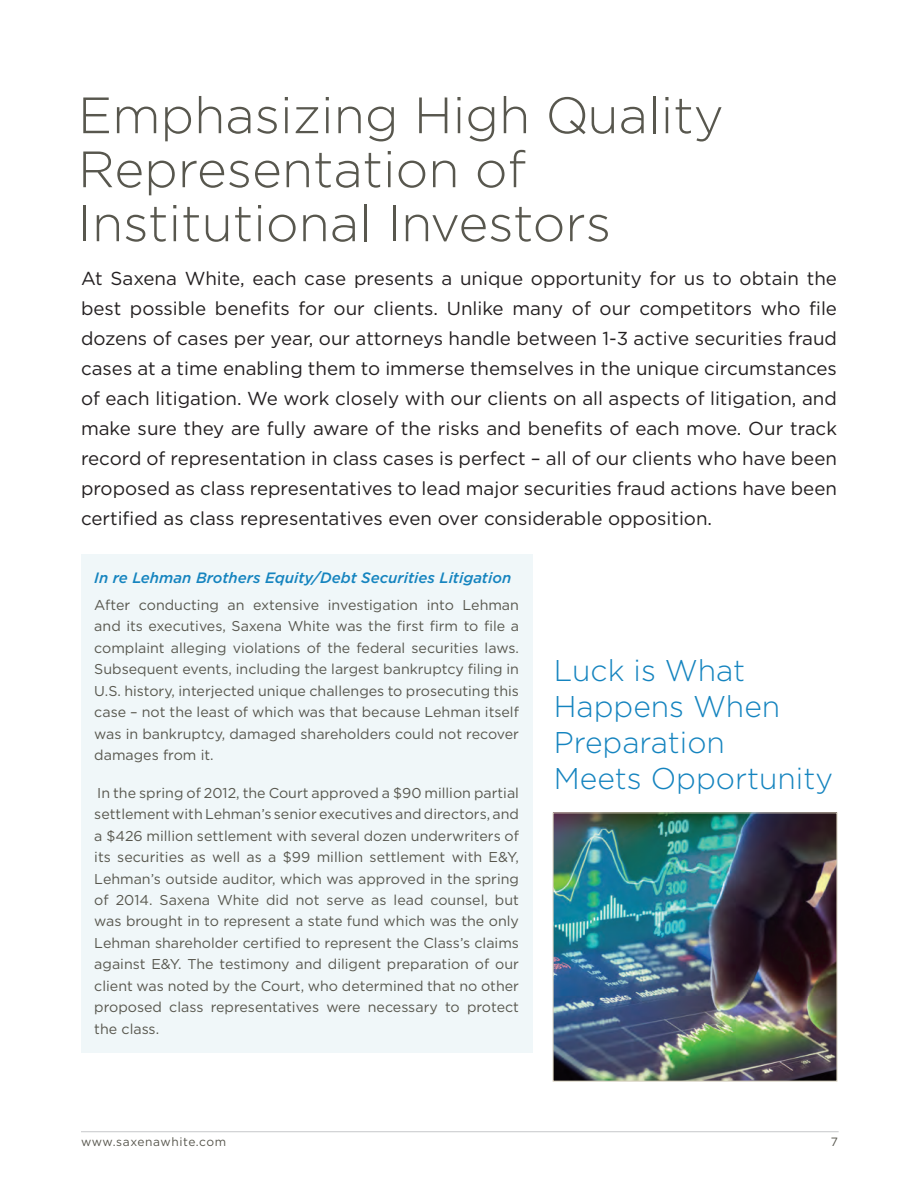
<style>
.page{position:relative;width:918px;height:1188px;background:#fff}
.page>*{position:absolute;margin:0;border:0;box-sizing:border-box;transform-origin:0 0}
.body_copy{font:300 51px/54px "Gotham";color:#58574e}
.t1{font:300 30px/36px "Gotham";color:#1584bf}
.body_copy-2{font:18.75px/30px "Gotham";color:#231f20;text-align:justify}
.body_copy-3{font:italic 500 15px "Gotham";color:#1584bf}
.body_copy-4{font:14.25px/21.5px "Gotham";color:#58574e;text-align:justify}
.t2{font:12px "Gotham";letter-spacing:.05em;color:#58574e}
</style>
<div class="page">
<hr style="left:81px;top:1131px;width:758px;height:1px;background:#c7c8ca">
<div style="left:81px;top:554px;width:452px;height:499px;background:#f0f7f9"></div>
<img style="left:555px;top:815px;width:280px;height:265px">
<div style="left:553px;top:813px;width:284px;height:269px;border:1px solid #d2cbb8"></div>
<p class="body_copy" style="left:78px;top:87px;width:647px">Emphasizing High Quality<br>Representation of<br>Institutional Investors</p>
<p class="body_copy-2" style="left:81px;top:263px;width:758px">At Saxena White, each case presents a unique opportunity for us to obtain the best possible benefits for our clients. Unlike many of our competitors who file dozens of cases per year, our attorneys handle between 1-3 active securities fraud cases at a time enabling them to immerse themselves in the unique circumstances of each litigation. We work closely with our clients on all aspects of litigation, and make sure they are fully aware of the risks and benefits of each move. Our track record of representation in class cases is perfect – all of our clients who have been proposed as class representatives to lead major securities fraud actions have been certified as class representatives even over considerable opposition.</p>
<p class="body_copy-3" style="left:94px;top:568px;width:419px">In re Lehman Brothers Equity/Debt Securities Litigation</p>
<p class="body_copy-4" style="left:94px;top:594px;width:426px">After conducting an extensive investigation into Lehman and its executives, Saxena White was the first firm to file a complaint alleging violations of the federal securities laws.<br>Subsequent events, including the largest bankruptcy filing in U.S. history, interjected unique challenges to prosecuting this case – not the least of which was that because Lehman itself was in bankruptcy, damaged shareholders could not recover damages from it.</p>
<p class="body_copy-4" style="left:94px;top:782px;width:426px">In the spring of 2012, the Court approved a $90 million partial settlement with Lehman’s senior executives and directors, and a $426 million settlement with several dozen underwriters of its securities as well as a $99 million settlement with E&amp;Y, Lehman’s outside auditor, which was approved in the spring of 2014. Saxena White did not serve as lead counsel, but was brought in to represent a state fund which was the only Lehman shareholder certified to represent the Class’s claims against E&amp;Y. The testimony and diligent preparation of our client was noted by the Court, who determined that no other proposed class representatives were necessary to protect the class.</p>
<p class="t1" style="left:554px;top:652px;width:281px">Luck is What<br>Happens When<br>Preparation<br>Meets Opportunity</p>
<p class="t2" style="left:81px;top:1135px;width:147px">www.saxenawhite.com</p>
<p class="t2" style="left:831px;top:1135px;width:9px">7</p>
</div>
